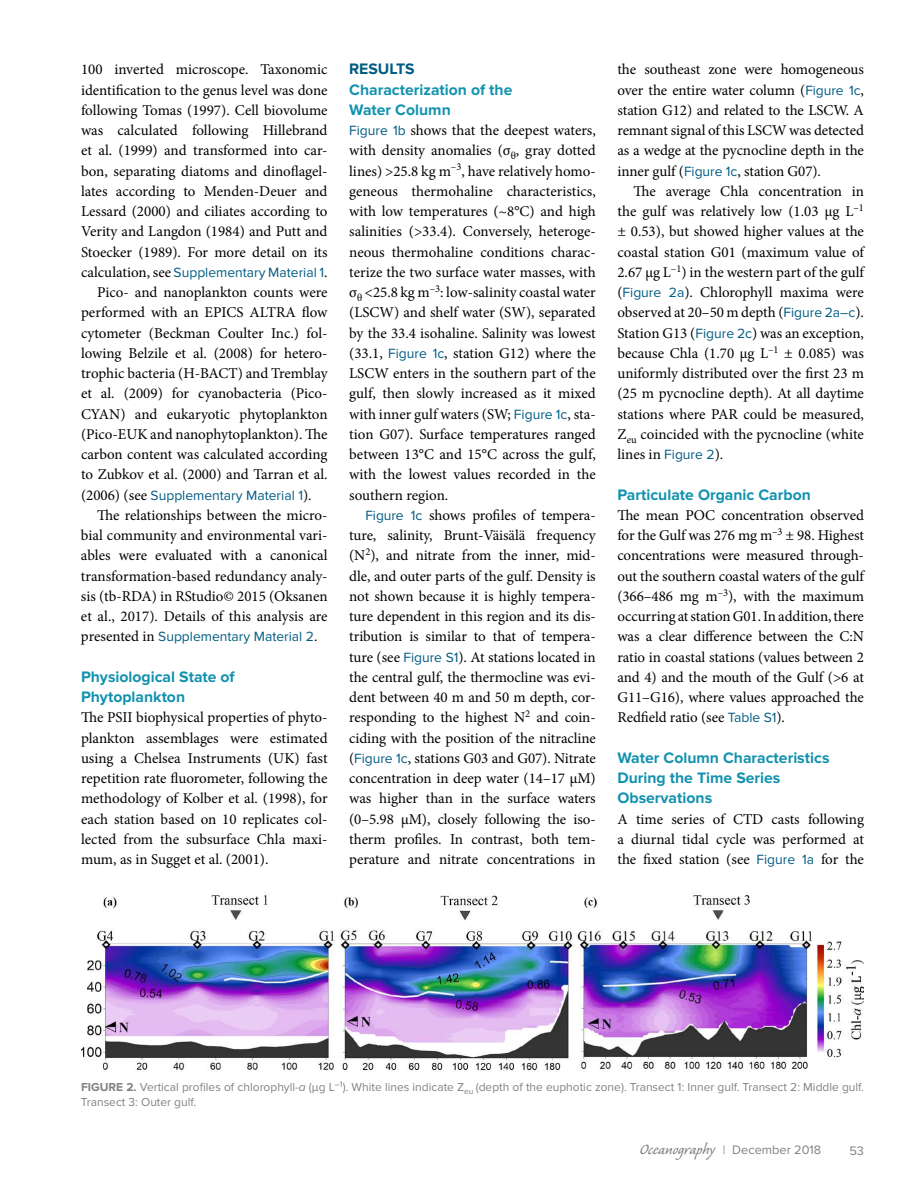
<style>
.page{position:relative;width:918px;height:1188px;background:#fff}
.page>*{position:absolute;margin:0;border:0;box-sizing:border-box;transform-origin:0 0}
.t1{font:700 15.75px/20.2px "Proxima Nova";color:#1292af}
.t2{font:700 15.75px "Proxima Nova";color:#005c83}
.t3{font:15px/20.2px "Minion Pro";letter-spacing:-.005em;color:#000;text-align:justify}
.t4{font:13.8px "Proxima Nova";color:#005c83}
.t5{font:12.75px "Proxima Nova";color:#808285}
.t6{font:12px/15px "Proxima Nova";color:#808285}
.s1{font-family:"Minion Pro";font-size:15px;color:#000}
.s2{font-family:"Proxima Nova";font-size:13.8px;color:#005c83}
.s3{font-weight:700}
.s4{font-style:italic}
.s5{font-family:"Caliban Std";font-size:18.75px}
</style>
<div class="page">
<img style="left:81px;top:895px;width:782px;height:176px">
<p class="t3" style="left:81px;top:59px;width:248px">100 inverted microscope. Taxonomic identification to the genus level was done following Tomas (1997). Cell biovolume was calculated following Hillebrand et al. (1999) and transformed into car&shy;bon, separating diatoms and dinoflagel&shy;lates according to Menden-Deuer and Lessard (2000) and ciliates according to Verity and Langdon (1984) and Putt and Stoecker (1989). For more detail on its</p>
<p class="t4" style="left:81px;top:264px;width:248px"><span class="s1">calculation, see</span> Supplementary Material 1<span class="s1">.</span></p>
<p class="t3" style="left:81px;top:282px;width:248px;text-indent:16px">Pico- and nanoplankton counts were performed with an EPICS ALTRA flow cytometer (Beckman Coulter Inc.) fol&shy;lowing Belzile et al. (2008) for hetero&shy;trophic bacteria (H-BACT) and Tremblay et al. (2009) for cyanobacteria (Pico-CYAN) and eukaryotic phytoplankton (Pico-EUK and nanophytoplankton). The carbon content was calculated according to Zubkov et al. (2000) and Tarran et al.</p>
<p class="t4" style="left:81px;top:487px;width:232px"><span class="s1">(2006) (see</span> Supplementary Material 1<span class="s1">).</span></p>
<p class="t3" style="left:81px;top:505px;width:248px;text-indent:16px">The relationships between the micro&shy;bial community and environmental vari&shy;ables were evaluated with a canonical transformation-based redundancy analy&shy;sis (tb-RDA) in RStudio© 2015 (Oksanen et al., 2017). Details of this analysis are</p>
<p class="t4" style="left:81px;top:629px;width:238px"><span class="s1">presented in</span> Supplementary Material 2<span class="s1">.</span></p>
<p class="t1" style="left:81px;top:667px;width:155px">Physiological State of<br>Phytoplankton</p>
<p class="t3" style="left:81px;top:707px;width:248px">The PSII biophysical properties of phyto&shy;plankton assemblages were estimated using a Chelsea Instruments (UK) fast repetition rate fluorometer, following the methodology of Kolber et al. (1998), for each station based on 10 replicates col&shy;lected from the subsurface Chla maxi&shy;mum, as in Sugget et al. (2001).</p>
<p class="t2" style="left:349px;top:60px;width:67px">RESULTS</p>
<p class="t1" style="left:349px;top:79px;width:165px">Characterization of the<br>Water Column</p>
<p class="t3" style="left:349px;top:120px;width:248px"><span class="s2">Figure 1b</span> shows that the deepest waters, with density anomalies (σ<sub>θ</sub>, gray dotted lines) &gt;25.8 kg m<sup>–3</sup>, have relatively homo&shy;geneous thermohaline characteristics, with low temperatures (~8°C) and high salinities (&gt;33.4). Conversely, heteroge&shy;neous thermohaline conditions charac&shy;terize the two surface water masses, with σ<sub>θ</sub> &lt;25.8 kg m<sup>–3</sup>: low-salinity coastal water (LSCW) and shelf water (SW), separated by the 33.4 isohaline. Salinity was lowest (33.1, <span class="s2">Figure 1c</span>, station G12) where the LSCW enters in the southern part of the gulf, then slowly increased as it mixed with inner gulf waters (SW; <span class="s2">Figure 1c</span>, sta&shy;tion G07). Surface temperatures ranged between 13°C and 15°C across the gulf, with the lowest values recorded in the southern region.</p>
<p class="t3" style="left:349px;top:505px;width:248px;text-indent:16px"><span class="s2">Figure 1c</span> shows profiles of tempera&shy;ture, salinity, Brunt-Väisälä frequency (N<sup>2</sup>), and nitrate from the inner, mid&shy;dle, and outer parts of the gulf. Density is not shown because it is highly tempera&shy;ture dependent in this region and its dis&shy;tribution is similar to that of tempera&shy;ture (see <span class="s2">Figure S1</span>). At stations located in the central gulf, the thermocline was evi&shy;dent between 40 m and 50 m depth, cor&shy;responding to the highest N<sup>2</sup> and coin&shy;ciding with the position of the nitracline (<span class="s2">Figure 1c</span>, stations G03 and G07). Nitrate concentration in deep water (14–17 µM) was higher than in the surface waters (0–5.98 µM), closely following the iso&shy;therm profiles. In contrast, both tem&shy;perature and nitrate concentrations in</p>
<p class="t3" style="left:617px;top:59px;width:248px">the southeast zone were homogeneous over the entire water column (<span class="s2">Figure 1c</span>, station G12) and related to the LSCW. A remnant signal of this LSCW was detected as a wedge at the pycnocline depth in the inner gulf (<span class="s2">Figure 1c</span>, station G07).</p>
<p class="t3" style="left:617px;top:181px;width:248px;text-indent:16px">The average Chla concentration in the gulf was relatively low (1.03 µg L<sup>–1 </sup>± 0.53), but showed higher values at the coastal station G01 (maximum value of 2.67 µg L<sup>–1</sup>) in the western part of the gulf (<span class="s2">Figure 2a</span>). Chlorophyll maxima were observed at 20–50 m depth (<span class="s2">Figure 2a–c</span>).<br>Station G13 (<span class="s2">Figure 2c</span>) was an exception, because Chla (1.70 µg L<sup>–1</sup> ± 0.085) was uniformly distributed over the first 23 m (25 m pycnocline depth). At all daytime stations where PAR could be measured, Z<sub>eu</sub> coincided with the pycnocline (white lines in <span class="s2">Figure 2</span>).</p>
<p class="t1" style="left:617px;top:484px;width:195px">Particulate Organic Carbon</p>
<p class="t3" style="left:617px;top:505px;width:248px">The mean POC concentration observed for the Gulf was 276 mg m<sup>–3</sup> ± 98. Highest concentrations were measured through&shy;out the southern coastal waters of the gulf (366–486 mg m<sup>–3</sup>), with the maximum occurring at station G01. In addition, there was a clear difference between the C:N ratio in coastal stations (values between 2 and 4) and the mouth of the Gulf (&gt;6 at G11–G16), where values approached the Redfield ratio (see <span class="s2">Table S1</span>).</p>
<p class="t1" style="left:617px;top:748px;width:214px">Water Column Characteristics<br>During the Time Series<br>Observations</p>
<p class="t3" style="left:617px;top:809px;width:248px">A time series of CTD casts following a diurnal tidal cycle was performed at the fixed station (see <span class="s2">Figure 1a</span> for the</p>
<p class="t6" style="left:81px;top:1080px;width:784px"><span class="s3">FIGURE 2.</span> Vertical profiles of chlorophyll-<span class="s4">a</span> (µg L<sup>–1</sup>). White lines indicate Z<sub>eu</sub> (depth of the euphotic zone). Transect 1: Inner gulf. Transect 2: Middle gulf.<br>Transect 3: Outer gulf.</p>
<p class="t5" style="left:640px;top:1142px;width:183px"><span class="s5">Oceanography</span> | December 2018</p>
<p class="t5" style="left:849px;top:1143px;width:16px">53</p>
</div>
